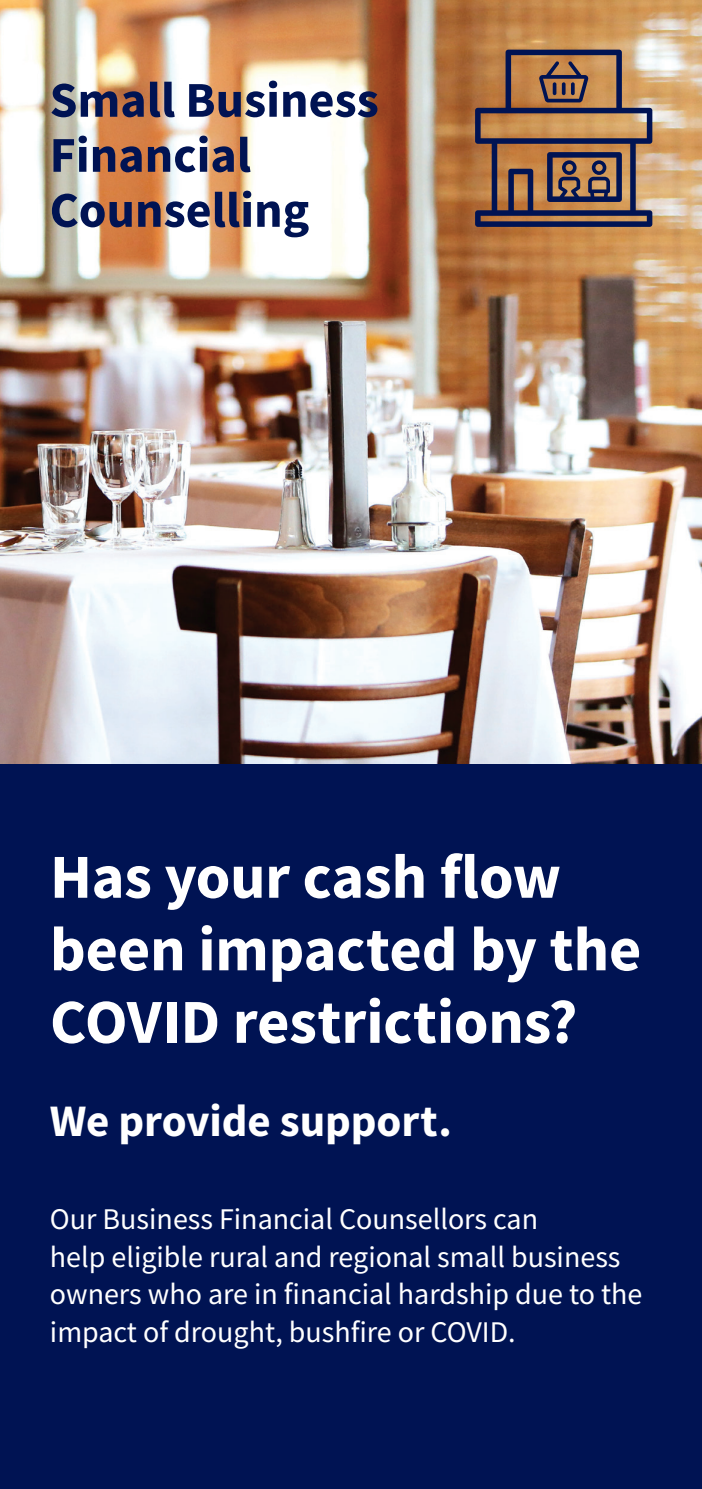
<style>
.page{position:relative;width:702px;height:1489px;background:#fff}
.page>*{position:absolute;margin:0;border:0;box-sizing:border-box;transform-origin:0 0}
.t1{font:700 62.5px/72.5px "Source Sans Pro";letter-spacing:-.005em;color:#fff}
.t2{font:700 50px/55px "Source Sans Pro";color:#001353}
.t3{font:700 45px "Source Sans Pro";color:#fff}
.t4{font:30px/37.5px "Source Sans Pro";color:#fff}
</style>
<div class="page">
<div style="left:0;top:725px;width:702px;height:763px;background:#001353"></div>
<img style="left:0;top:0;width:702px;height:763px">
<svg style="left:475px;top:50px;width:177px;height:177px;background:#8e6b55"></svg>
<p class="t2" style="left:50px;top:72px;width:331px">Small Business<br>Financial<br>Counselling</p>
<p class="t1" style="left:50px;top:839px;width:593px">Has your cash flow been impacted by the<br>COVID restrictions?</p>
<p class="t3" style="left:50px;top:1090px;width:403px">We provide support.</p>
<p class="t4" style="left:50px;top:1200px;width:594px">Our Business Financial Counsellors can<br>help eligible rural and regional small business owners who are in financial hardship due to the impact of drought, bushfire or COVID.</p>
</div>
